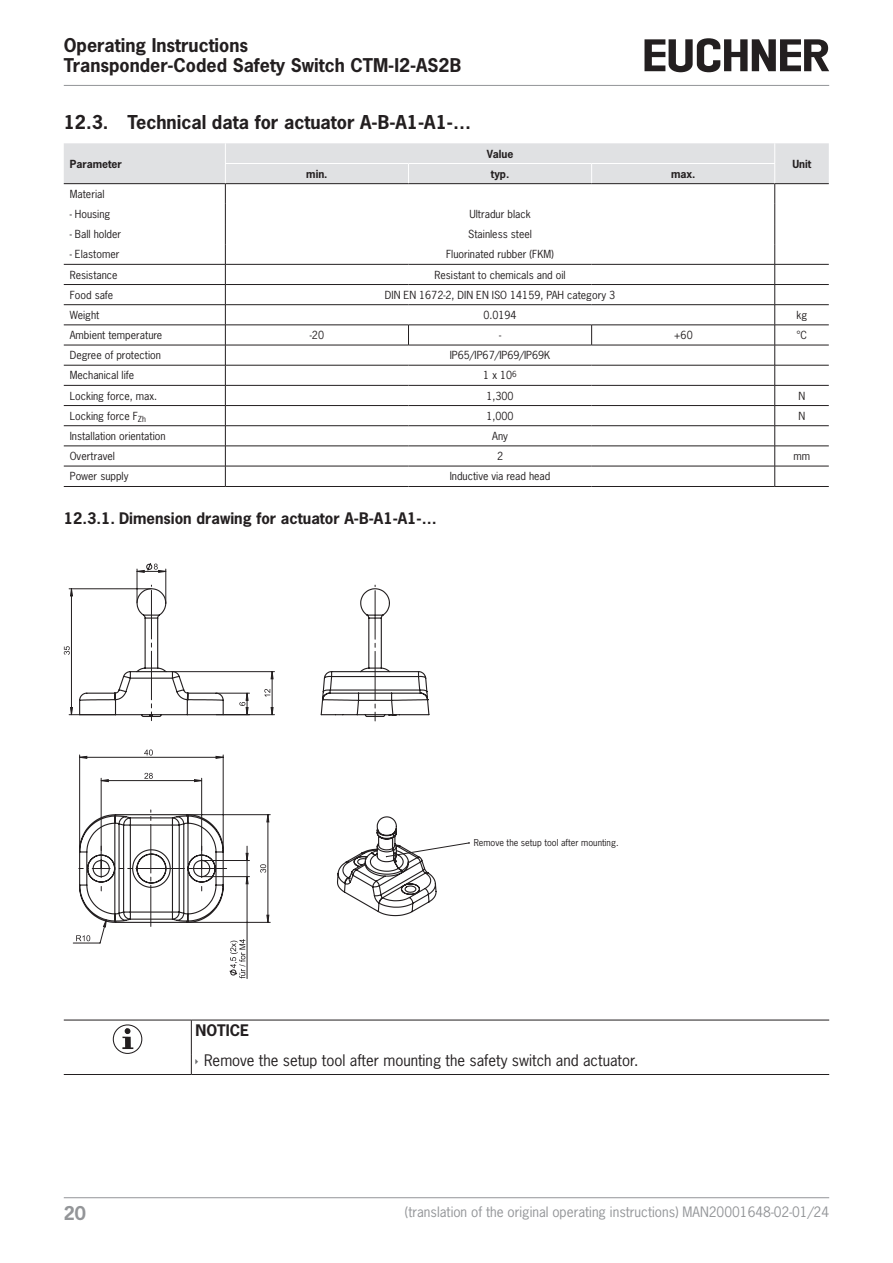
<style>
.page{position:relative;width:893px;height:1263px;background:#fff}
.page>*{position:absolute;margin:0;border:0;box-sizing:border-box;transform-origin:0 0}
.t1{font:700 18px "News Gothic Std";color:#231f20}
.t2{font:700 17.85px/20.2px "News Gothic Std";color:#231f20}
.t3{font:700 17.85px "News Gothic Std";color:#939598}
.t4{font:15px "News Gothic Std";color:#231f20}
.signalword{font:700 15px "News Gothic Std";color:#231f20}
.t5{font:13.5px "News Gothic Std";color:#939598}
.tablebodycentred{font:10.5px "News Gothic Std";color:#231f20}
.tablebodyleft{font:10.5px "News Gothic Std";color:#231f20}
.tableheadcentered{font:700 10.5px "News Gothic Std";color:#231f20}
.tableheadleft{font:700 10.5px "News Gothic Std";color:#231f20}
.beschriftung_6P{font:9px "News Gothic Std";color:#231f20}
</style>
<div class="page">
<hr style="left:64px;top:85px;width:765px;height:1px;background:#939598">
<hr style="left:64px;top:1197px;width:765px;height:1px;background:#939598">
<svg style="left:644px;top:38px;width:185px;height:34px"></svg>
<hr style="left:64px;top:486px;width:161px;height:1px;background:#231f20">
<hr style="left:225px;top:486px;width:183px;height:1px;background:#231f20">
<hr style="left:408px;top:486px;width:184px;height:1px;background:#231f20">
<hr style="left:592px;top:486px;width:183px;height:1px;background:#231f20">
<hr style="left:775px;top:486px;width:54px;height:1px;background:#231f20">
<svg style="left:64px;top:143px;width:765px;height:343px"></svg>
<hr style="left:225px;top:163px;width:183px;height:1px;background:#fff">
<hr style="left:408px;top:163px;width:184px;height:1px;background:#fff">
<hr style="left:592px;top:163px;width:183px;height:1px;background:#fff">
<svg style="left:69px;top:568px;width:400px;height:411px"></svg>
<svg style="left:137px;top:563px;width:29px;height:9px"></svg>
<svg style="left:64px;top:589px;width:8px;height:126px"></svg>
<svg style="left:78px;top:588px;width:359px;height:335px"></svg>
<hr style="left:64px;top:1020px;width:127px;height:1px;background:#231f20">
<hr style="left:191px;top:1020px;width:638px;height:1px;background:#231f20">
<hr style="left:191px;top:1020px;width:1px;height:34px;background:#231f20">
<hr style="left:64px;top:1074px;width:127px;height:1px;background:#231f20">
<hr style="left:191px;top:1074px;width:638px;height:1px;background:#231f20">
<svg style="left:113px;top:1024px;width:29px;height:30px"></svg>
<svg style="left:122px;top:1028px;width:11px;height:21px"></svg>
<svg style="left:191px;top:1054px;width:1px;height:20px"></svg>
<h2 class="t2" style="left:64px;top:34px;width:399px">Operating Instructions<br>Transponder-Coded Safety Switch CTM-I2-AS2B</h2>
<p class="t1" style="left:64px;top:110px;width:409px">12.3. Technical data for actuator A-B-A1-A1-…</p>
<p class="tableheadleft" style="left:70px;top:157px;width:54px">Parameter</p>
<p class="tableheadcentered" style="left:487px;top:147px;width:28px">Value</p>
<p class="tableheadcentered" style="left:306px;top:167px;width:23px">min.</p>
<p class="tableheadcentered" style="left:491px;top:167px;width:20px">typ.</p>
<p class="tableheadcentered" style="left:671px;top:167px;width:26px">max.</p>
<p class="tableheadcentered" style="left:792px;top:157px;width:20px">Unit</p>
<p class="tablebodyleft" style="left:70px;top:187px;width:36px">Material</p>
<p class="tablebodyleft" style="left:70px;top:207px;width:42px">- Housing</p>
<p class="tablebodycentred" style="left:469px;top:207px;width:63px">Ultradur black</p>
<p class="tablebodyleft" style="left:70px;top:227px;width:53px">- Ball holder</p>
<p class="tablebodycentred" style="left:468px;top:227px;width:65px">Stainless steel</p>
<p class="tablebodyleft" style="left:70px;top:248px;width:51px">- Elastomer</p>
<p class="tablebodycentred" style="left:446px;top:248px;width:109px">Fluorinated rubber (FKM)</p>
<p class="tablebodyleft" style="left:70px;top:268px;width:49px">Resistance</p>
<p class="tablebodycentred" style="left:435px;top:268px;width:133px">Resistant to chemicals and oil</p>
<p class="tablebodyleft" style="left:70px;top:288px;width:45px">Food safe</p>
<p class="tablebodycentred" style="left:385px;top:288px;width:232px">DIN EN 1672‑2, DIN EN ISO 14159, PAH category 3</p>
<p class="tablebodyleft" style="left:70px;top:308px;width:31px">Weight</p>
<p class="tablebodycentred" style="left:483px;top:308px;width:35px">0.0194</p>
<p class="tablebodycentred" style="left:796px;top:308px;width:12px">kg</p>
<p class="tablebodyleft" style="left:70px;top:328px;width:94px">Ambient temperature</p>
<p class="tablebodycentred" style="left:310px;top:328px;width:16px">-20</p>
<p class="tablebodycentred" style="left:499px;top:328px;width:4px">-</p>
<p class="tablebodycentred" style="left:674px;top:328px;width:21px">+60</p>
<p class="tablebodycentred" style="left:796px;top:328px;width:12px">°C</p>
<p class="tablebodyleft" style="left:70px;top:348px;width:93px">Degree of protection</p>
<p class="tablebodycentred" style="left:450px;top:348px;width:102px">IP65/IP67/IP69/IP69K</p>
<p class="tablebodyleft" style="left:70px;top:369px;width:66px">Mechanical life</p>
<p class="tablebodycentred" style="left:483px;top:369px;width:35px">1 x 10<sup>6</sup></p>
<p class="tablebodyleft" style="left:70px;top:389px;width:89px">Locking force, max.</p>
<p class="tablebodycentred" style="left:486px;top:389px;width:29px">1,300</p>
<p class="tablebodycentred" style="left:798px;top:389px;width:8px">N</p>
<p class="tablebodyleft" style="left:70px;top:409px;width:78px">Locking force F<sub>Zh</sub></p>
<p class="tablebodycentred" style="left:486px;top:409px;width:29px">1,000</p>
<p class="tablebodycentred" style="left:798px;top:409px;width:8px">N</p>
<p class="tablebodyleft" style="left:70px;top:429px;width:97px">Installation orientation</p>
<p class="tablebodycentred" style="left:492px;top:429px;width:17px">Any</p>
<p class="tablebodyleft" style="left:70px;top:449px;width:47px">Overtravel</p>
<p class="tablebodycentred" style="left:497px;top:449px;width:8px">2</p>
<p class="tablebodycentred" style="left:793px;top:449px;width:18px">mm</p>
<p class="tablebodyleft" style="left:70px;top:469px;width:60px">Power supply</p>
<p class="tablebodycentred" style="left:450px;top:470px;width:102px">Inductive via read head</p>
<p class="signalword" style="left:64px;top:509px;width:374px">12.3.1. Dimension drawing for actuator A-B-A1-A1-…</p>
<p class="beschriftung_6P" style="left:474px;top:837px;width:146px">Remove the setup tool after mounting.</p>
<p class="signalword" style="left:196px;top:1020px;width:55px">NOTICE</p>
<p class="t4" style="left:204px;top:1050px;width:436px">Remove the setup tool after mounting the safety switch and actuator.</p>
<h2 class="t3" style="left:64px;top:1201px;width:24px">20</h2>
<p class="t5" style="left:405px;top:1203px;width:426px">(translation of the original operating instructions) MAN20001648-02-01/24</p>
</div>
